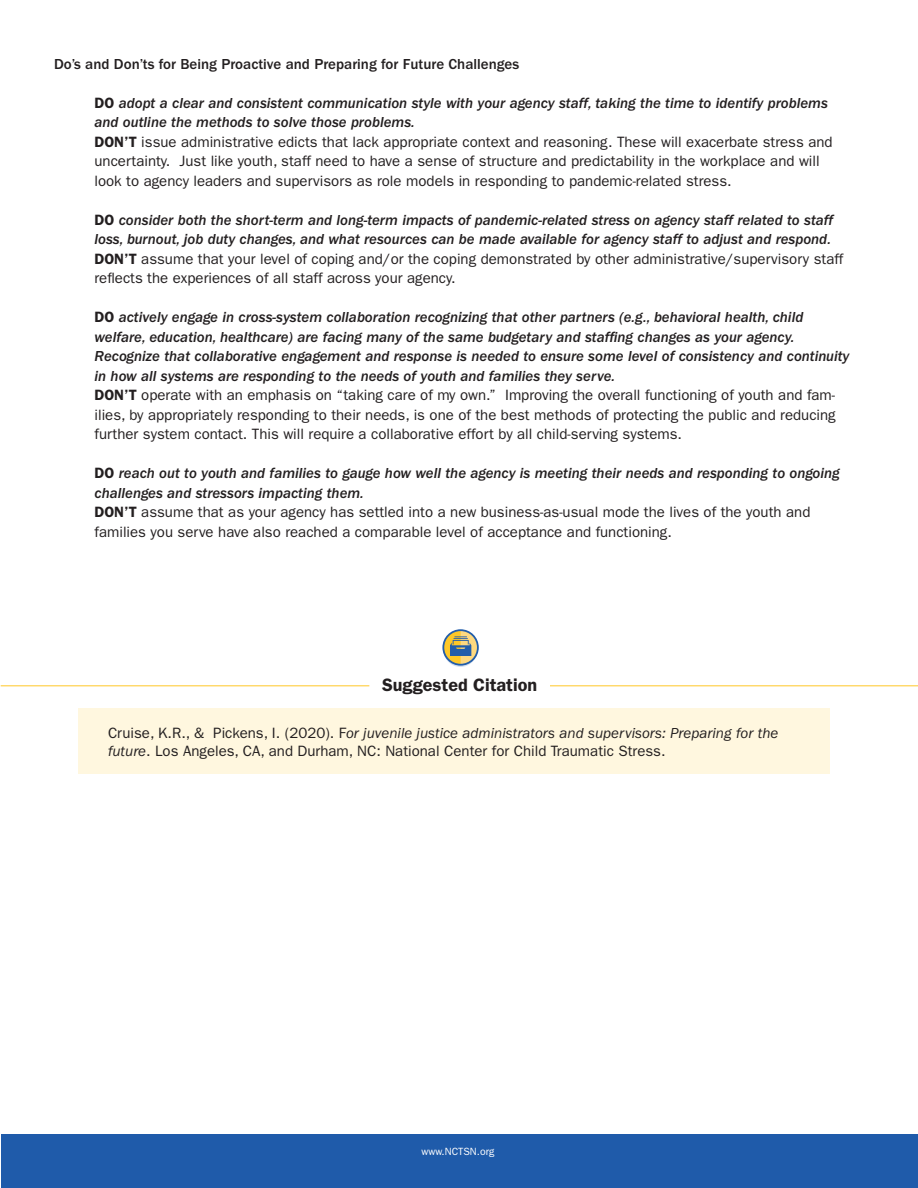
<style>
.page{position:relative;width:918px;height:1188px;background:#fff}
.page>*{position:absolute;margin:0;border:0;box-sizing:border-box;transform-origin:0 0}
.t1{font:600 18px "ITC Franklin Gothic Std";color:#231f20}
.t2{font:15px/19.5px "ITC Franklin Gothic Std";color:#231f20}
.t3{font:15px/19.5px "ITC Franklin Gothic Std Med It";color:#231f20}
.t4{font:500 15px "ITC Franklin Gothic Std";color:#231f20}
.t5{font:10.5px "ITC Franklin Gothic Std";color:#fff}
.s1{font-family:"ITC Franklin Gothic Std";font-weight:600}
.s2{font-weight:600}
.s3{font-style:italic}
</style>
<div class="page">
<div style="left:1px;top:1134px;width:917px;height:54px;background:#1f5baa"></div>
<div style="left:78px;top:708px;width:751px;height:66px;background:#fff7df"></div>
<svg style="left:442px;top:629px;width:37px;height:37px"></svg>
<hr style="left:1px;top:685px;width:368px;height:1px;background:#ffc727">
<hr style="left:550px;top:685px;width:368px;height:1px;background:#ffc727">
<p class="t4" style="left:54px;top:55px;width:467px">Do’s and Don’ts for Being Proactive and Preparing for Future Challenges</p>
<p class="t3" style="left:94px;top:93px;width:735px"><span class="s1">DO</span> adopt a clear and consistent communication style with your agency staff, taking the time to identify problems and outline the methods to solve those problems.</p>
<p class="t2" style="left:94px;top:132px;width:740px"><span class="s2">DON’T</span> issue administrative edicts that lack appropriate context and reasoning. These will exacerbate stress and uncertainty. Just like youth, staff need to have a sense of structure and predictability in the workplace and will look to agency leaders and supervisors as role models in responding to pandemic-related stress.</p>
<p class="t3" style="left:94px;top:210px;width:740px"><span class="s1">DO</span> consider both the short-term and long-term impacts of pandemic-related stress on agency staff related to staff loss, burnout, job duty changes, and what resources can be made available for agency staff to adjust and respond.</p>
<p class="t2" style="left:94px;top:249px;width:750px"><span class="s2">DON’T</span> assume that your level of coping and/or the coping demonstrated by other administrative/supervisory staff reflects the experiences of all staff across your agency.</p>
<p class="t3" style="left:94px;top:308px;width:710px"><span class="s1">DO</span> actively engage in cross-system collaboration recognizing that other partners (e.g., behavioral health, child</p>
<p class="t3" style="left:94px;top:327px;width:702px">welfare, education, healthcare) are facing many of the same budgetary and staffing changes as your agency.</p>
<p class="t3" style="left:94px;top:347px;width:756px">Recognize that collaborative engagement and response is needed to ensure some level of consistency and continuity in how all systems are responding to the needs of youth and families they serve.</p>
<p class="t2" style="left:94px;top:385px;width:743px;text-align:justify"><span class="s2">DON’T</span> operate with an emphasis on “taking care of my own.” Improving the overall functioning of youth and fam&shy;ilies, by appropriately responding to their needs, is one of the best methods of protecting the public and reducing further system contact. This will require a collaborative effort by all child-serving systems.</p>
<p class="t3" style="left:94px;top:464px;width:747px"><span class="s1">DO</span> reach out to youth and families to gauge how well the agency is meeting their needs and responding to ongoing challenges and stressors impacting them.</p>
<p class="t2" style="left:94px;top:502px;width:717px"><span class="s2">DON’T</span> assume that as your agency has settled into a new business-as-usual mode the lives of the youth and</p>
<p class="t2" style="left:94px;top:522px;width:579px">families you serve have also reached a comparable level of acceptance and functioning.</p>
<p class="t1" style="left:382px;top:675px;width:157px">Suggested Citation</p>
<p class="t2" style="left:108px;top:724px;width:672px;line-height:18px">Cruise, K.R., &amp; Pickens, I. (2020). F<span class="s3">or juvenile justice administrators and supervisors: Preparing for the future</span>. Los Angeles, CA, and Durham, NC: National Center for Child Traumatic Stress.</p>
<p class="t5" style="left:421px;top:1145px;width:74px">www.NCTSN.org</p>
</div>
